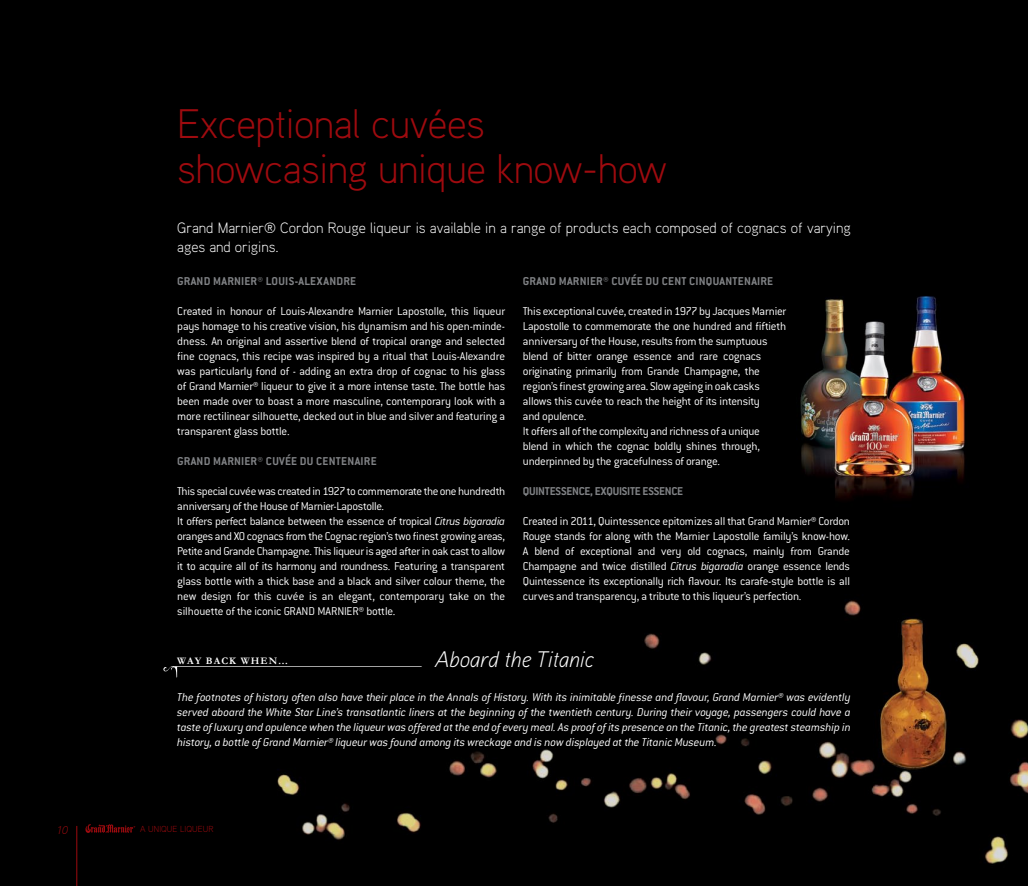
<style>
.page{position:relative;width:1028px;height:886px;background:#000}
.page>*{position:absolute;margin:0;border:0;box-sizing:border-box;transform-origin:0 0}
.t1{font:300 41.25px/45px "Aaux";letter-spacing:-.01em;color:#9e0b0f}
.t2{font:italic 300 22.5px "Aaux";color:#fff}
.t3{font:300 15px/18.8px "Aaux";color:#fff}
.t4{font:300 12.5px/15px "Conduit ITC";letter-spacing:-.02em;color:#fff;text-align:justify}
.t5{font:italic 300 12.5px/15px "Conduit ITC";letter-spacing:-.015em;color:#fff;text-align:justify}
.t6{font:700 12.5px "Conduit ITC";letter-spacing:.02em;color:#808285}
.t7{font:700 12.5px "Conduit ITC";letter-spacing:-.02em;color:#808285}
.t8{font:italic 300 11.25px "Aaux";color:#9e0b0f}
.t9{font:700 10px "Garamond";letter-spacing:.11em;color:#fff}
.t10{font:300 8.75px "Aaux";letter-spacing:.01em;color:#9e0b0f}
.s1{font-style:italic}
</style>
<div class="page">
<svg style="left:85px;top:824px;width:50px;height:9px"></svg>
<hr style="left:77px;top:826px;width:1px;height:60px;background:#9e0b0f">
<svg style="left:162px;top:665px;width:260px;height:13px;background:#0d0d0d"></svg>
<h1 class="t1" style="left:177px;top:100px;width:491px">Exceptional cuvées showcasing unique know-how</h1>
<p class="t3" style="left:177px;top:218px;width:675px">Grand Marnier® Cordon Rouge liqueur is available in a range of products each composed of cognacs of varying ages and origins.</p>
<p class="t6" style="left:177px;top:274px;width:14px">GRAND</p>
<p class="t6" style="left:213px;top:274px;width:16px">MARNIER</p>
<p class="t6" style="left:257px;top:274px;width:55px">® LOUIS-ALEXANDRE</p>
<p class="t4" style="left:177px;top:304px;width:329px">Created in honour of Louis-Alexandre Marnier Lapostolle, this liqueur pays homage to his creative vision, his dynamism and his open-minde&shy;dness. An original and assertive blend of tropical orange and selected fine cognacs, this recipe was inspired by a ritual that Louis-Alexandre was particularly fond of - adding an extra drop of cognac to his glass of Grand Marnier® liqueur to give it a more intense taste. The bottle has been made over to boast a more masculine, contemporary look with a more rectilinear silhouette, decked out in blue and silver and featuring a transparent glass bottle.</p>
<p class="t6" style="left:177px;top:454px;width:14px">GRAND</p>
<p class="t6" style="left:213px;top:454px;width:16px">MARNIER</p>
<p class="t6" style="left:257px;top:454px;width:72px">® CUVÉE DU CENTENAIRE</p>
<p class="t4" style="left:177px;top:484px;width:329px;text-align:left">This special cuvée was created in 1927 to commemorate the one hundredth anniversary of the House of Marnier-Lapostolle.<br>It offers perfect balance between the essence of tropical <span class="s1">Citrus bigaradia </span>oranges and XO cognacs from the Cognac region’s two finest growing areas, Petite and Grande Champagne. This liqueur is aged after in oak cast to allow it to acquire all of its harmony and roundness. Featuring a transparent glass bottle with a thick base and a black and silver colour theme, the new design for this cuvée is an elegant, contemporary take on the silhouette of the iconic GRAND MARNIER® bottle.</p>
<p class="t6" style="left:523px;top:274px;width:14px">GRAND</p>
<p class="t6" style="left:559px;top:274px;width:16px">MARNIER</p>
<p class="t6" style="left:603px;top:274px;width:124px">® CUVÉE DU CENT CINQUANTENAIRE</p>
<p class="t4" style="left:523px;top:304px;width:265px;text-align:left">This exceptional cuvée, created in 1977 by Jacques Marnier Lapostolle to commemorate the one hundred and fiftieth anniversary of the House, results from the sumptuous blend of bitter orange essence and rare cognacs originating primarily from Grande Champagne, the region’s finest growing area. Slow ageing in oak casks allows this cuvée to reach the height of its intensity<br>and opulence.<br>It offers all of the complexity and richness of a unique blend in which the cognac boldly shines through, underpinned by the gracefulness of orange.</p>
<p class="t6" style="left:523px;top:484px;width:20px">QUINTESSENCE</p>
<p class="t7" style="left:590px;top:484px;width:59px">, EXQU ISITE ESSENCE</p>
<p class="t4" style="left:523px;top:514px;width:329px">Created in 2011, Quintessence epitomizes all that Grand Marnier® Cordon Rouge stands for along with the Marnier Lapostolle family’s know-how.<br>A blend of exceptional and very old cognacs, mainly from Grande Champagne and twice distilled <span class="s1">Citrus bigaradia</span> orange essence lends Quintessence its exceptionally rich flavour. Its carafe-style bottle is all curves and transparency, a tribute to this liqueur’s perfection.</p>
<h2 class="t2" style="left:434px;top:645px;width:161px">Aboard the Titanic</h2>
<p class="t5" style="left:177px;top:689px;width:675px">The footnotes of history often also have their place in the Annals of History. With its inimitable finesse and flavour, Grand Marnier® was evidently served aboard the White Star Line’s transatlantic liners at the beginning of the twentieth century. During their voyage, passengers could have a taste of luxury and opulence when the liqueur was offered at the end of every meal. As proof of its presence on the Titanic, the greatest steamship in history, a bottle of Grand Marnier® liqueur was found among its wreckage and is now displayed at the Titanic Museum.</p>
<p class="t9" style="left:177px;top:654px;width:113px">WAY BACK WHEN…</p>
<p class="t8" style="left:58px;top:823px;width:12px">10</p>
<p class="t10" style="left:140px;top:823px;width:75px">A UNIQUE LIQUEUR</p>
</div>
